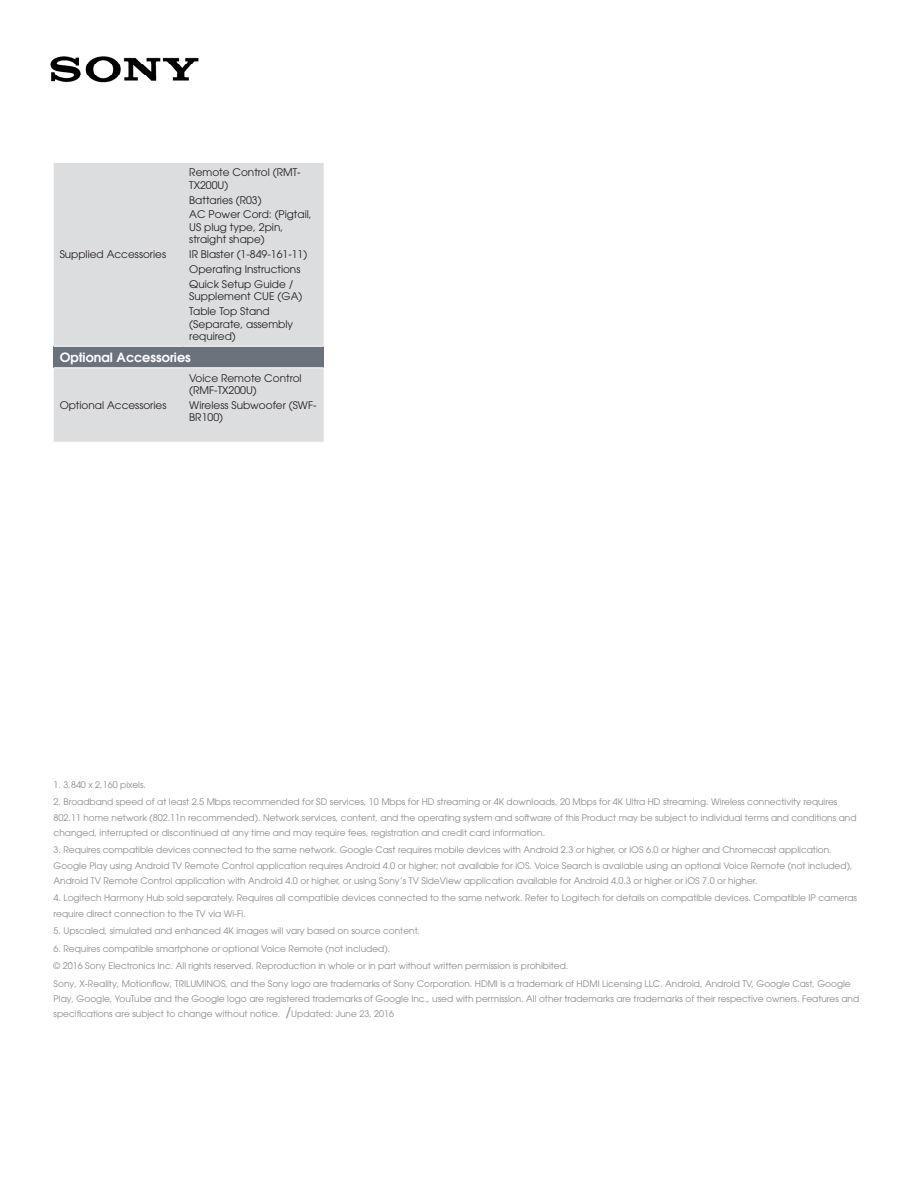
<style>
.page{position:relative;width:918px;height:1188px;background:#fff}
.page>*{position:absolute;margin:0;border:0;box-sizing:border-box;transform-origin:0 0}
._6ptWhiteFont{font:600 12.75px "ITC Avant Garde Std";color:#fff}
._7pointFont{font:10.5px/12.6px "ITC Avant Garde Std";color:#231f20}
.t1{font:9px/15.3px "ITC Avant Garde Std";color:#8c8a8b}
.s1{font-size:13.5px}
</style>
<div class="page">
<img style="left:50px;top:56px;width:149px;height:27px">
<div style="left:54px;top:163px;width:270px;height:279px;background:#dcdddf"></div>
<div style="left:54px;top:346px;width:270px;height:22px;background:#6a737b"></div>
<hr style="left:54px;top:346px;width:129px;height:1px;background:#fff">
<hr style="left:183px;top:346px;width:141px;height:1px;background:#fff">
<hr style="left:54px;top:367px;width:129px;height:1px;background:#fff">
<hr style="left:183px;top:367px;width:141px;height:1px;background:#fff">
<p class="_7pointFont" style="left:189px;top:166px;width:113px">Remote Control (RMT-<br>TX200U)</p>
<p class="_7pointFont" style="left:189px;top:193px;width:74px">Battaries (R03)</p>
<p class="_7pointFont" style="left:189px;top:208px;width:124px">AC Power Cord: (Pigtail,<br>US plug type, 2pin, straight shape)</p>
<p class="_7pointFont" style="left:189px;top:248px;width:120px">IR Blaster (1-849-161-11)</p>
<p class="_7pointFont" style="left:189px;top:263px;width:113px">Operating Instructions</p>
<p class="_7pointFont" style="left:189px;top:277px;width:115px">Quick Setup Guide /<br>Supplement CUE (GA)</p>
<p class="_7pointFont" style="left:189px;top:305px;width:105px">Table Top Stand (Separate, assembly required)</p>
<p class="_6ptWhiteFont" style="left:60px;top:349px;width:133px">Optional Accessories</p>
<p class="_7pointFont" style="left:60px;top:399px;width:108px">Optional Accessories</p>
<p class="_7pointFont" style="left:60px;top:248px;width:108px">Supplied Accessories</p>
<p class="_7pointFont" style="left:189px;top:371px;width:114px">Voice Remote Control (RMF-TX200U)</p>
<p class="_7pointFont" style="left:189px;top:399px;width:129px">Wireless Subwoofer (SWF-<br>BR100)</p>
<p class="t1" style="left:54px;top:777px;width:94px">1. 3,840 x 2,160 pixels.</p>
<p class="t1" style="left:54px;top:794px;width:805px">2. Broadband speed of at least 2.5 Mbps recommended for SD services, 10 Mbps for HD streaming or 4K downloads, 20 Mbps for 4K Ultra HD streaming. Wireless connectivity requires<br>802.11 home network (802.11n recommended). Network services, content, and the operating system and software of this Product may be subject to individual terms and conditions and changed, interrupted or discontinued at any time and may require fees, registration and credit card information.</p>
<p class="t1" style="left:54px;top:842px;width:800px">3. Requires compatible devices connected to the same network. Google Cast requires mobile devices with Android 2.3 or higher, or iOS 6.0 or higher and Chromecast application.<br>Google Play using Android TV Remote Control application requires Android 4.0 or higher; not available for iOS. Voice Search is available using an optional Voice Remote (not included),<br>Android TV Remote Control application with Android 4.0 or higher, or using Sony’s TV SideView application available for Android 4.0.3 or higher or iOS 7.0 or higher.</p>
<p class="t1" style="left:54px;top:890px;width:805px">4. Logitech Harmony Hub sold separately. Requires all compatible devices connected to the same network. Refer to Logitech for details on compatible devices. Compatible IP cameras require direct connection to the TV via Wi-Fi.</p>
<p class="t1" style="left:54px;top:923px;width:367px">5. Upscaled, simulated and enhanced 4K images will vary based on source content.</p>
<p class="t1" style="left:54px;top:941px;width:338px">6. Requires compatible smartphone or optional Voice Remote (not included).</p>
<p class="t1" style="left:54px;top:958px;width:516px">© 2016 Sony Electronics Inc. All rights reserved. Reproduction in whole or in part without written permission is prohibited.</p>
<p class="t1" style="left:54px;top:975px;width:807px">Sony, X-Reality, Motionflow, TRILUMINOS, and the Sony logo are trademarks of Sony Corporation. HDMI is a trademark of HDMI Licensing LLC. Android, Android TV, Google Cast, Google<br>Play, Google, YouTube and the Google logo are registered trademarks of Google Inc., used with permission. All other trademarks are trademarks of their respective owners. Features and specifications are subject to change without notice. <span class="s1">/</span>Updated: June 23, 2016</p>
</div>
